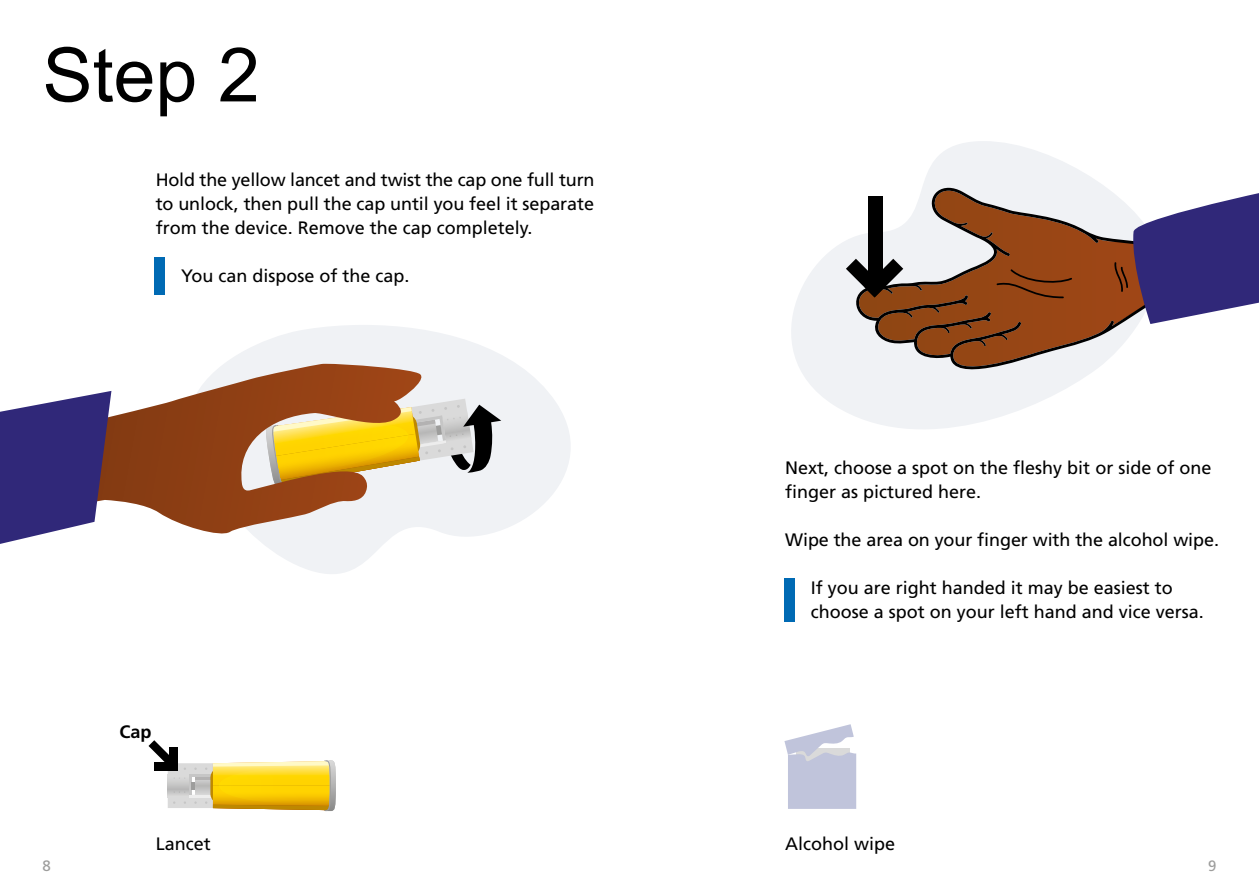
<style>
.page{position:relative;width:1259px;height:893px;background:#fff}
.page>*{position:absolute;margin:0;border:0;box-sizing:border-box;transform-origin:0 0}
.t1{font:75.15px "Arial";color:#000}
.t2{font:18px/24px "Frutiger";color:#000}
.t3{font:700 18px "Frutiger";color:#000}
.t4{font:15px "Frutiger";color:#9d9d9c}
</style>
<div class="page">
<svg style="left:224px;top:325px;width:347px;height:249px"></svg>
<svg style="left:111px;top:364px;width:315px;height:174px"></svg>
<svg style="left:0;top:391px;width:111px;height:153px"></svg>
<svg style="left:265px;top:399px;width:236px;height:88px"></svg>
<svg style="left:784px;top:724px;width:72px;height:85px"></svg>
<div style="left:155px;top:257px;width:10px;height:38px;background:#006ab4"></div>
<div style="left:784px;top:578px;width:10px;height:44px;background:#006ab4"></div>
<svg style="left:148px;top:740px;width:188px;height:71px"></svg>
<svg style="left:791px;top:141px;width:314px;height:288px"></svg>
<svg style="left:847px;top:187px;width:291px;height:197px"></svg>
<svg style="left:1130px;top:187px;width:129px;height:137px"></svg>
<svg style="left:846px;top:259px;width:57px;height:38px"></svg>
<div style="left:868px;top:196px;width:14px;height:87px;background:#000"></div>
<h1 class="t1" style="left:43px;top:23px;width:219px">Step 2</h1>
<p class="t2" style="left:156px;top:168px;width:440px;text-align:justify">Hold the yellow lancet and twist the cap one full turn to unlock, then pull the cap until you feel it separate from the device. Remove the cap completely.</p>
<p class="t2" style="left:181px;top:264px;width:230px">You can dispose of the cap.</p>
<p class="t3" style="left:120px;top:721px;width:34px">Cap</p>
<p class="t2" style="left:785px;top:455px;width:428px">Next, choose a spot on the fleshy bit or side of one finger as pictured here.</p>
<p class="t2" style="left:785px;top:527px;width:435px">Wipe the area on your finger with the alcohol wipe.</p>
<p class="t2" style="left:810px;top:575px;width:395px">If you are right handed it may be easiest to choose a spot on your left hand and vice versa.</p>
<p class="t2" style="left:156px;top:832px;width:57px">Lancet</p>
<p class="t2" style="left:785px;top:832px;width:111px">Alcohol wipe</p>
<p class="t4" style="left:43px;top:857px;width:10px">8</p>
<p class="t4" style="left:1208px;top:857px;width:10px">9</p>
</div>
